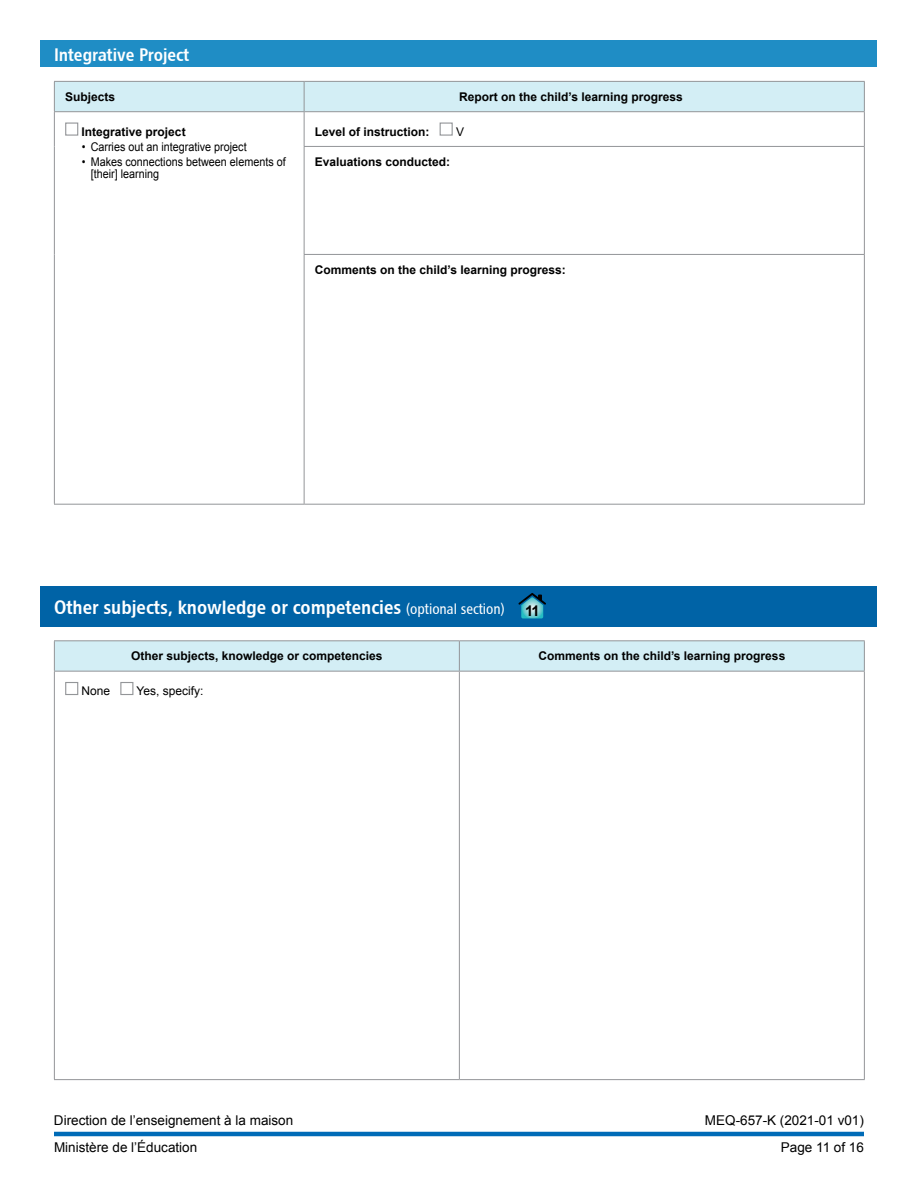
<style>
.page{position:relative;width:918px;height:1188px;background:#fff}
.page>*{position:absolute;margin:0;border:0;box-sizing:border-box;transform-origin:0 0}
.t1{font:19.5px "Chaloult Cond Demi Gras Normal";color:#fff}
.t2{font:18px "Chaloult Cond Demi Gras Normal";color:#fff}
.t3{font:700 14.7px "Arial";color:#000}
.t4{font:13.5px "Arial";color:#000}
.t5{font:700 12px "Arial";color:#000}
.t6{font:12px/12px "Arial";color:#000;scale:.9 1}
.t7{font:12px "Arial";color:#000}
.s1{font-family:"Chaloult Cond Normal";font-size:15px}
</style>
<div class="page">
<hr style="left:54px;top:1132px;width:810px;height:4px;background:#006bb7">
<div style="left:40px;top:40px;width:838px;height:28px;background:#1f8dc5"></div>
<div style="left:54px;top:81px;width:811px;height:30px;background:#d3eef5"></div>
<hr style="left:54px;top:111px;width:250px;height:1px;background:#939598">
<hr style="left:54px;top:112px;width:1px;height:34px;background:#939598">
<hr style="left:304px;top:111px;width:561px;height:1px;background:#939598">
<hr style="left:304px;top:112px;width:1px;height:34px;background:#939598">
<hr style="left:864px;top:112px;width:1px;height:34px;background:#939598">
<hr style="left:54px;top:146px;width:1px;height:108px;background:#939598">
<hr style="left:304px;top:146px;width:561px;height:1px;background:#939598">
<hr style="left:304px;top:147px;width:1px;height:107px;background:#939598">
<hr style="left:864px;top:147px;width:1px;height:107px;background:#939598">
<hr style="left:54px;top:254px;width:1px;height:250px;background:#939598">
<hr style="left:304px;top:254px;width:561px;height:1px;background:#939598">
<hr style="left:304px;top:255px;width:1px;height:249px;background:#939598">
<hr style="left:864px;top:255px;width:1px;height:249px;background:#939598">
<hr style="left:54px;top:504px;width:250px;height:1px;background:#939598">
<hr style="left:304px;top:504px;width:561px;height:1px;background:#939598">
<div style="left:65px;top:123px;width:13px;height:13px;border:1px solid #939598"></div>
<div style="left:440px;top:123px;width:13px;height:13px;border:1px solid #939598"></div>
<div style="left:40px;top:586px;width:838px;height:41px;background:#0063a6"></div>
<div style="left:55px;top:641px;width:809px;height:30px;background:#d3eef5"></div>
<hr style="left:54px;top:640px;width:405px;height:1px;background:#939598">
<hr style="left:54px;top:641px;width:1px;height:30px;background:#939598">
<hr style="left:459px;top:640px;width:406px;height:1px;background:#939598">
<hr style="left:459px;top:641px;width:1px;height:30px;background:#939598">
<hr style="left:864px;top:641px;width:1px;height:30px;background:#939598">
<hr style="left:54px;top:671px;width:405px;height:1px;background:#939598">
<hr style="left:54px;top:672px;width:1px;height:407px;background:#939598">
<hr style="left:459px;top:671px;width:406px;height:1px;background:#939598">
<hr style="left:459px;top:672px;width:1px;height:407px;background:#939598">
<hr style="left:864px;top:672px;width:1px;height:407px;background:#939598">
<hr style="left:54px;top:1079px;width:405px;height:1px;background:#939598">
<hr style="left:459px;top:1079px;width:406px;height:1px;background:#939598">
<div style="left:65px;top:682px;width:13px;height:13px;border:1px solid #939598"></div>
<div style="left:120px;top:682px;width:13px;height:13px;border:1px solid #939598"></div>
<svg style="left:518px;top:593px;width:28px;height:25px"></svg>
<h3 class="t2" style="left:54px;top:43px;width:137px">Integrative Project</h3>
<p class="t5" style="left:65px;top:89px;width:52px">Subjects</p>
<p class="t5" style="left:459px;top:89px;width:225px">Report on the child’s learning progress</p>
<p class="t5" style="left:82px;top:124px;width:106px">Integrative project</p>
<p class="t6" style="left:82px;top:141px;width:185px">• Carries out an integrative project</p>
<p class="t6" style="left:91px;top:156px;width:218px;text-indent:-9px">• Makes connections between elements of [their] learning</p>
<p class="t5" style="left:315px;top:124px;width:116px">Level of instruction:</p>
<p class="t7" style="left:456px;top:124px;width:10px">V</p>
<p class="t5" style="left:315px;top:154px;width:137px">Evaluations conducted:</p>
<p class="t5" style="left:315px;top:262px;width:252px">Comments on the child’s learning progress:</p>
<h2 class="t1" style="left:54px;top:595px;width:452px">Other subjects, knowledge or competencies <span class="s1">(optional section)</span></h2>
<p class="t5" style="left:131px;top:648px;width:253px">Other subjects, knowledge or competencies</p>
<p class="t5" style="left:538px;top:648px;width:248px">Comments on the child’s learning progress</p>
<p class="t7" style="left:82px;top:683px;width:30px">None</p>
<p class="t7" style="left:137px;top:683px;width:68px">Yes, specify:</p>
<p class="t3" style="left:525px;top:600px;width:16px">11</p>
<p class="t4" style="left:54px;top:1112px;width:241px">Direction de l’enseignement à la maison</p>
<p class="t4" style="left:705px;top:1112px;width:161px">MEQ-657-K (2021-01 v01)</p>
<p class="t4" style="left:54px;top:1139px;width:145px">Ministère de l’Éducation</p>
<p class="t4" style="left:781px;top:1139px;width:85px">Page 11 of 16</p>
</div>
